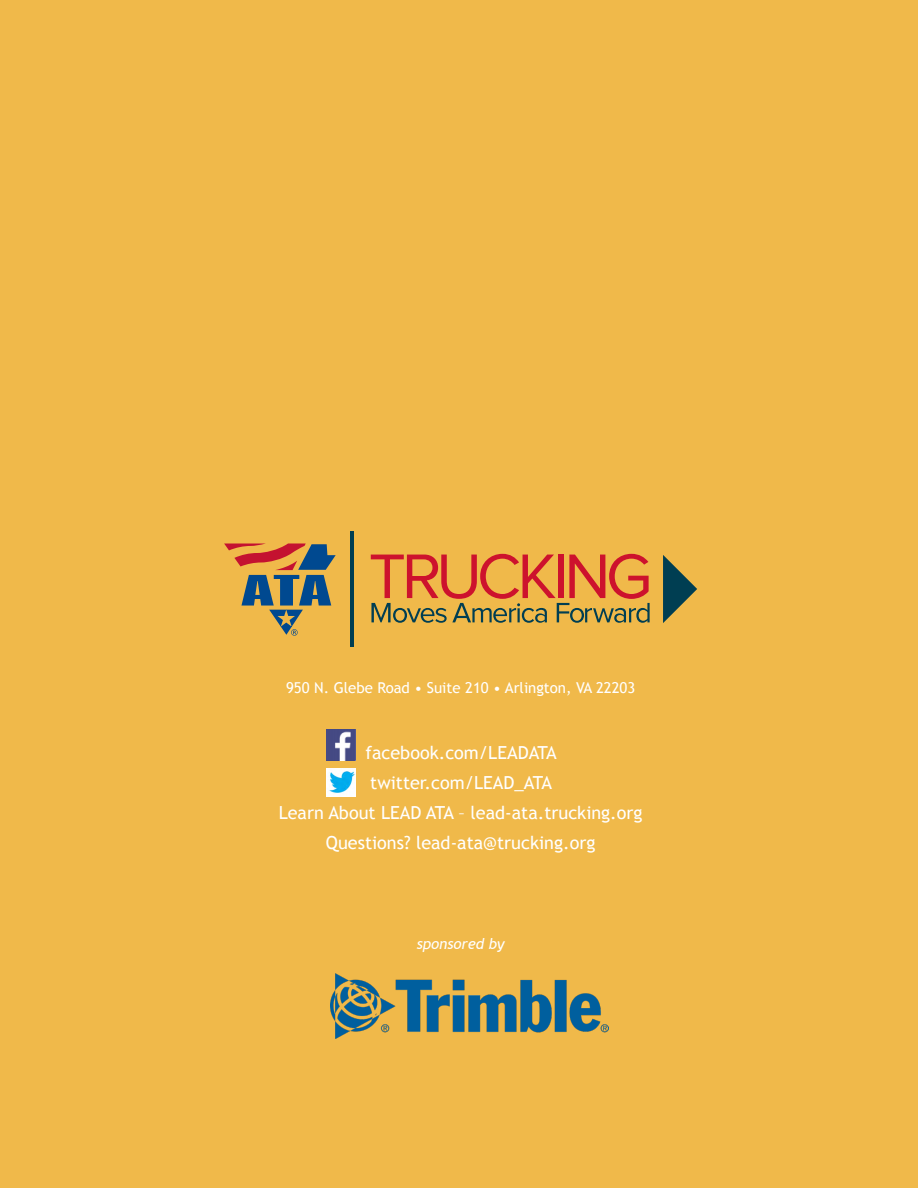
<style>
.page{position:relative;width:918px;height:1188px;background:#f0b94a}
.page>*{position:absolute;margin:0;border:0;box-sizing:border-box;transform-origin:0 0}
.t1{font:18px/30px "Trebuchet MS";color:#fff;text-align:center}
.t2{font:15px "Trebuchet MS";color:#fff}
.t3{font:italic 15px "Trebuchet MS";color:#fff}
</style>
<div class="page">
<img style="left:327px;top:729px;width:28px;height:31px">
<img style="left:327px;top:768px;width:28px;height:29px">
<img style="left:330px;top:973px;width:278px;height:65px">
<svg style="left:224px;top:543px;width:112px;height:93px"></svg>
<hr style="left:350px;top:531px;width:3px;height:115px;background:#003e52">
<svg style="left:371px;top:554px;width:279px;height:69px"></svg>
<svg style="left:663px;top:555px;width:34px;height:68px"></svg>
<p class="t2" style="left:286px;top:679px;width:351px">950 N. Glebe Road • Suite 210 • Arlington, VA 22203</p>
<p class="t1" style="left:279px;top:738px;width:365px">facebook.com/LEADATA twitter.com/LEAD_ATA<br>Learn About LEAD ATA – lead-ata.trucking.org<br>Questions? lead-ata@trucking.org</p>
<p class="t3" style="left:417px;top:935px;width:89px">sponsored by</p>
</div>
